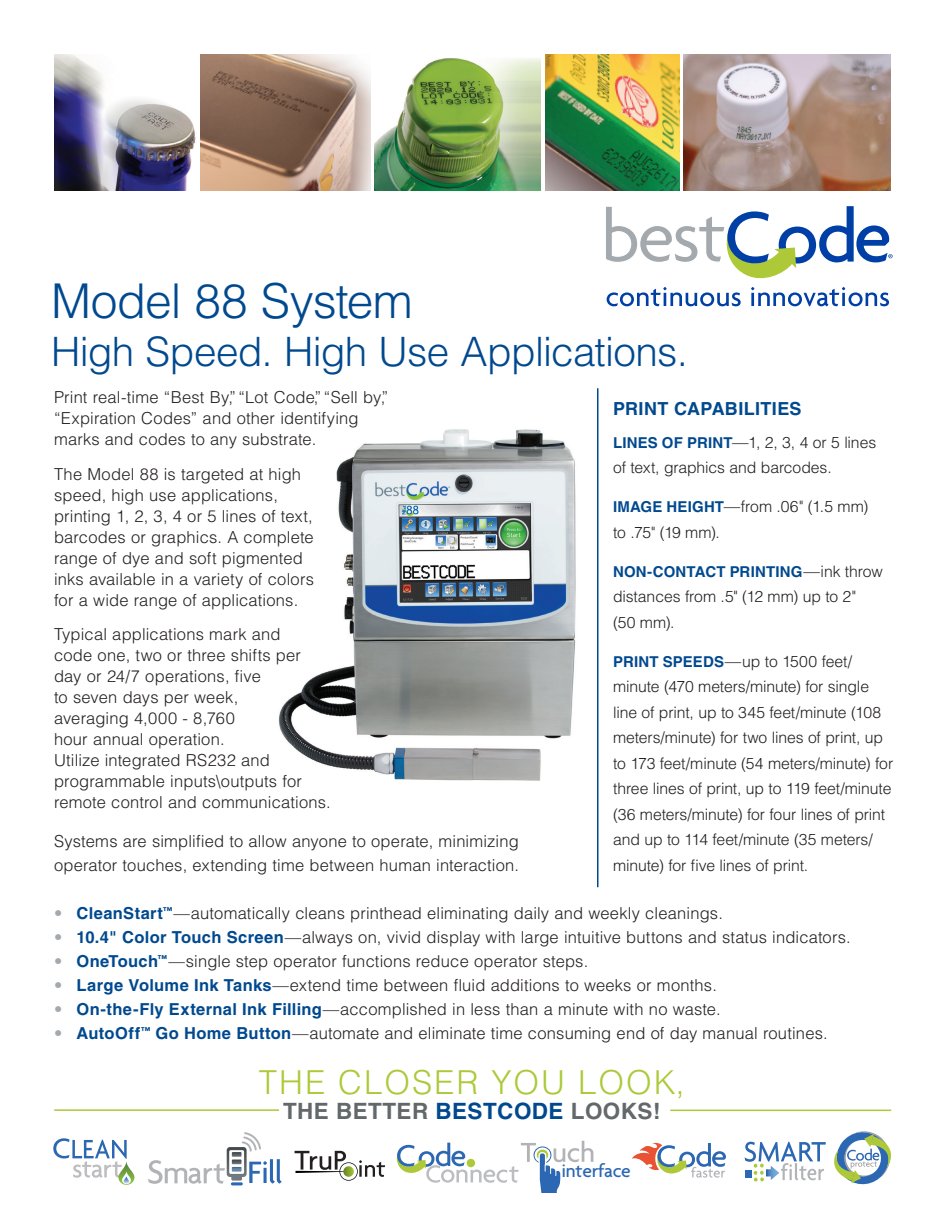
<style>
.page{position:relative;width:945px;height:1215px;background:#fff}
.page>*{position:absolute;margin:0;border:0;box-sizing:border-box;transform-origin:0 0}
.t1{font:300 48px "Helvetica LT";letter-spacing:-.02em;color:#01498f}
.t2{font:300 40.5px "Helvetica LT";letter-spacing:-.015em;color:#01498f}
.t3{font:300 33px "Helvetica LT";letter-spacing:.06em;color:#abc938}
.t4{font:700 22.5px "Helvetica LT";letter-spacing:.02em;color:#63686a}
.t5{font:500 19.5px "Agenda";letter-spacing:-.01em;color:#2b67b2}
.t6{font:700 18px "Helvetica LT";letter-spacing:.02em;color:#01498f}
.t7{font:300 16.5px/21px "Helvetica LT";letter-spacing:.01em;color:#231f20}
.t8{font:300 15.75px/25.5px "Helvetica LT";letter-spacing:-.01em;color:#231f20}
.t9{font:700 15px "Helvetica LT";letter-spacing:.01em;color:#01498f}
.s1{font-weight:700;font-size:15px;color:#01498f}
.s2{font-size:16.5px}
.s3{font-weight:300;font-size:16.5px;color:#231f20}
.s4{font-weight:300;font-size:15.75px;color:#231f20}
.s5{color:#a3a9ad}
.s6{font-weight:700;color:#01498f}
.s7{color:#01498e}
</style>
<div class="page">
<svg style="left:606px;top:206px;width:287px;height:100px"></svg>
<img style="left:278px;top:429px;width:298px;height:352px">
<hr style="left:597px;top:388px;width:1px;height:499px;background:#01498f">
<img style="left:375px;top:58px;width:165px;height:133px">
<img style="left:54px;top:54px;width:142px;height:137px">
<img style="left:200px;top:54px;width:170px;height:137px">
<img style="left:683px;top:54px;width:208px;height:137px">
<hr style="left:54px;top:1109px;width:225px;height:2px;background:#abc938">
<svg style="left:53px;top:1138px;width:81px;height:47px"></svg>
<svg style="left:632px;top:1143px;width:94px;height:35px"></svg>
<svg style="left:148px;top:1132px;width:134px;height:53px"></svg>
<svg style="left:295px;top:1151px;width:90px;height:30px"></svg>
<svg style="left:745px;top:1142px;width:81px;height:40px"></svg>
<hr style="left:670px;top:1110px;width:221px;height:1px;background:#abc938">
<svg style="left:834px;top:1131px;width:57px;height:54px"></svg>
<svg style="left:396px;top:1141px;width:197px;height:51px"></svg>
<img style="left:545px;top:54px;width:134px;height:137px">
<p class="t1" style="left:51px;top:271px;width:363px">Model 88 System</p>
<p class="t2" style="left:51px;top:326px;width:638px">High Speed. High Use Applications.</p>
<p class="t7" style="left:54px;top:387px;width:336px">Print real-time “Best By”, “Lot Code”, “Sell by”, “Expiration Codes” and other identifying marks and codes to any substrate.</p>
<p class="t7" style="left:54px;top:463px;width:262px">The Model 88 is targeted at high speed, high use applications, printing 1, 2, 3, 4 or 5 lines of text, barcodes or graphics. A complete range of dye and soft pigmented inks available in a variety of colors for a wide range of applications.</p>
<p class="t7" style="left:54px;top:624px;width:278px">Typical applications mark and<br>code one, two or three shifts per day or 24/7 operations, five<br>to seven days per week,<br>averaging 4,000 - 8,760<br>hour annual operation.<br>Utilize integrated RS232 and programmable inputs\outputs for remote control and communications.</p>
<p class="t6" style="left:613px;top:398px;width:190px">PRINT CAPABILITIES</p>
<p class="t8" style="left:613px;top:429px;width:265px"><span class="s1">LINES OF PRINT</span><span class="s2">—</span>1, 2, 3, 4 or 5 lines of text, graphics and barcodes.</p>
<p class="t8" style="left:613px;top:494px;width:257px"><span class="s1">IMAGE HEIGHT</span><span class="s2">—</span>from .06" (1.5 mm) to .75" (19 mm).</p>
<p class="t9" style="left:613px;top:562px;width:271px">NON-CONTACT PRINTING<span class="s3">—</span><span class="s4">ink throw</span></p>
<p class="t8" style="left:613px;top:584px;width:245px">distances from .5" (12 mm) up to 2" (50 mm).</p>
<p class="t8" style="left:613px;top:648px;width:282px"><span class="s1">PRINT SPEEDS</span><span class="s2">—</span>up to 1500 feet/ minute (470 meters/minute) for single line of print, up to 345 feet/minute (108 meters/minute) for two lines of print, up to 173 feet/minute (54 meters/minute) for three lines of print, up to 119 feet/minute (36 meters/minute) for four lines of print and up to 114 feet/minute (35 meters/ minute) for five lines of print.</p>
<p class="t7" style="left:54px;top:829px;width:467px;line-height:24px">Systems are simplified to allow anyone to operate, minimizing operator touches, extending time between human interaction.</p>
<p class="t7" style="left:54px;top:903px;width:670px"><span class="s5">•</span> <span class="s6">CleanStart</span><sup>™</sup>—automatically cleans printhead eliminating daily and weekly cleanings.</p>
<p class="t7" style="left:54px;top:927px;width:798px"><span class="s5">•</span> <span class="s6">10.4" Color Touch Screen</span>—always on, vivid display with large intuitive buttons and status indicators.</p>
<p class="t7" style="left:54px;top:951px;width:536px"><span class="s5">•</span> <span class="s6">OneTouch</span><sup>™</sup>—single step operator functions reduce operator steps.</p>
<p class="t7" style="left:54px;top:975px;width:664px"><span class="s5">•</span> <span class="s6">Large Volume Ink Tanks</span>—extend time between fluid additions to weeks or months.</p>
<p class="t7" style="left:54px;top:999px;width:668px"><span class="s5">•</span> <span class="s6">On-the-Fly External Ink Filling</span>—accomplished in less than a minute with no waste.</p>
<p class="t7" style="left:54px;top:1023px;width:775px"><span class="s5">•</span> <span class="s6">AutoOff</span><sup>™</sup> <span class="s6">Go Home Button</span>—automate and eliminate time consuming end of day manual routines.</p>
<p class="t3" style="left:259px;top:1062px;width:427px">THE CLOSER YOU LOOK,</p>
<p class="t4" style="left:283px;top:1098px;width:379px">THE BETTER <span class="s7">BESTCODE</span> LOOKS!</p>
<p class="t5" style="left:561px;top:1159px;width:71px">interface</p>
</div>
